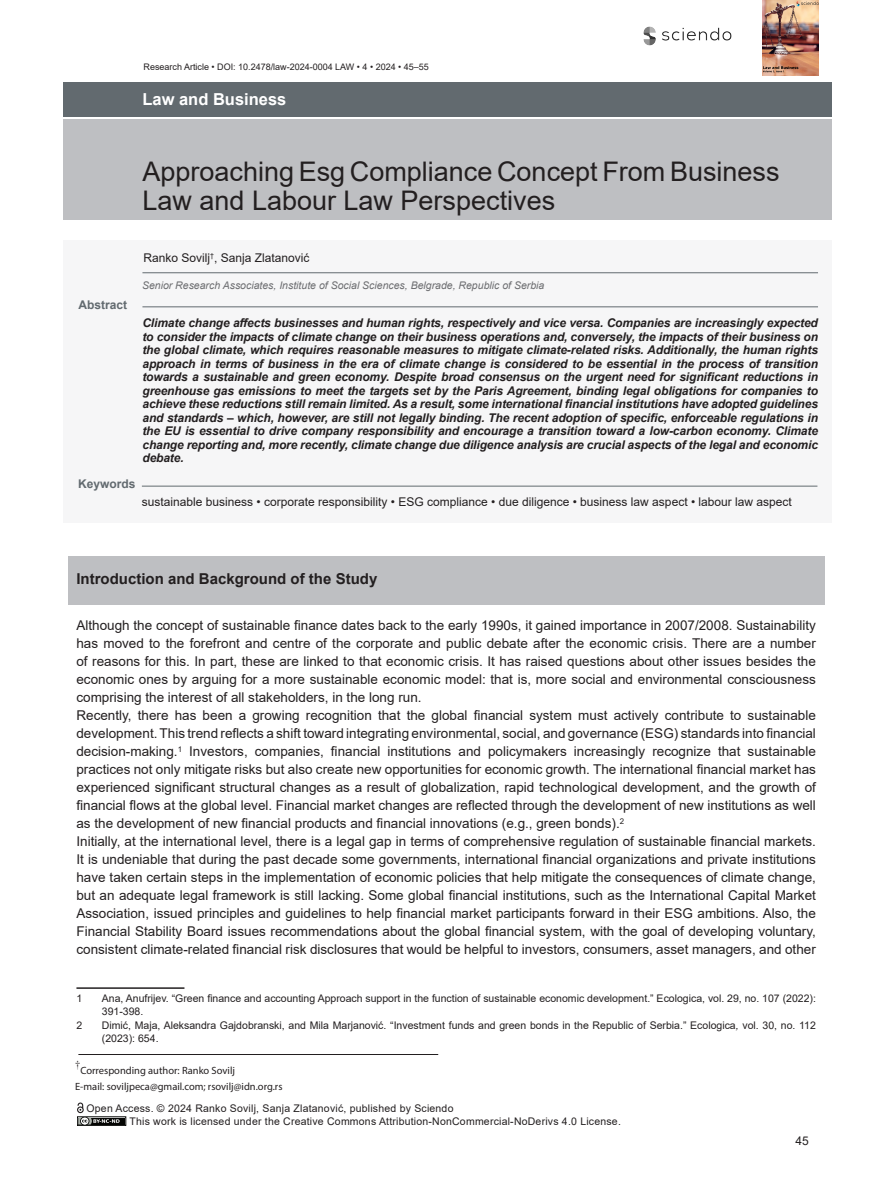
<style>
.page{position:relative;width:893px;height:1191px;background:#fff}
.page>*{position:absolute;margin:0;border:0;box-sizing:border-box;transform-origin:0 0}
.Tytul{font:27px/28.5px "Arial";color:#231f20}
.t1{font:700 16.5px "Arial";color:#fff}
._1__SUBTITLE{font:700 15px "Arial";color:#231f20}
.TEKST{font:13.5px/18px "Arial";color:#231f20;text-align:justify}
.ABSTRACT_TEXT{font:italic 700 12px/13.5px "Arial";letter-spacing:-.01em;color:#231f20;text-align:justify}
.t2{font:12px "Arial";color:#231f20}
.t3{font:700 12px "Arial";color:#626a6f}
.footnote{font:10.5px/13.5px "Arial";color:#231f20}
.copyright_line{font:10.5px "Arial";letter-spacing:.02em;color:#231f20}
.t4{font:10.5px "Myriad Pro";color:#231f20}
.t5{font:italic 10.5px "Arial";color:#6c6d70}
.t6{font:10.5px "Times";color:#231f20}
.t7{font:9px "Arial";color:#231f20}
.s1{font-style:italic}
</style>
<div class="page">
<div style="left:63px;top:120px;width:769px;height:100px;background:#bebfc2"></div>
<div style="left:63px;top:241px;width:769px;height:282px;background:#f6f6f7"></div>
<hr style="left:78px;top:1054px;width:360px;height:1px;background:#231f20">
<div style="left:63px;top:82px;width:769px;height:34px;background:#626a6f"></div>
<img style="left:643px;top:26px;width:89px;height:20px">
<img style="left:762px;top:0;width:56px;height:75px">
<div style="left:68px;top:556px;width:756px;height:48px;background:#bebfc2"></div>
<hr style="left:76px;top:987px;width:108px;height:1px;background:#231f20">
<hr style="left:142px;top:306px;width:676px;height:1px;background:#626a6f">
<hr style="left:142px;top:272px;width:676px;height:1px;background:#626a6f">
<hr style="left:142px;top:486px;width:675px;height:1px;background:#626a6f">
<div style="left:77px;top:1116px;width:49px;height:9px;border:1px solid #040503"></div>
<div style="left:78px;top:1117px;width:47px;height:7px;background:#040503"></div>
<svg style="left:77px;top:1102px;width:43px;height:24px"></svg>
<p class="t7" style="left:144px;top:60px;width:287px">Research Article • DOI: 10.2478/law-2024-0004 LAW • 4 • 2024 • 45–55</p>
<p class="t1" style="left:142px;top:88px;width:145px">Law and Business</p>
<p class="Tytul" style="left:142px;top:157px;width:639px">Approaching Esg Compliance Concept From Business<br>Law and Labour Law Perspectives</p>
<p class="t2" style="left:144px;top:250px;width:167px">Ranko Sovilj<sup>†</sup>, Sanja Zlatanović</p>
<p class="t3" style="left:79px;top:296px;width:50px">Abstract</p>
<p class="t5" style="left:142px;top:278px;width:404px">Senior Research Associates, Institute of Social Sciences, Belgrade, Republic of Serbia</p>
<p class="ABSTRACT_TEXT" style="left:142px;top:317px;width:677px">Climate change affects businesses and human rights, respectively and vice versa. Companies are increasingly expected to consider the impacts of climate change on their business operations and, conversely, the impacts of their business on the global climate, which requires reasonable measures to mitigate climate-related risks. Additionally, the human rights approach in terms of business in the era of climate change is considered to be essential in the process of transition towards a sustainable and green economy. Despite broad consensus on the urgent need for significant reductions in greenhouse gas emissions to meet the targets set by the Paris Agreement, binding legal obligations for companies to achieve these reductions still remain limited. As a result, some international financial institutions have adopted guidelines and standards – which, however, are still not legally binding. The recent adoption of specific, enforceable regulations in the EU is essential to drive company responsibility and encourage a transition toward a low-carbon economy. Climate change reporting and, more recently, climate change due diligence analysis are crucial aspects of the legal and economic debate.</p>
<p class="t3" style="left:78px;top:475px;width:59px">Keywords</p>
<p class="t2" style="left:142px;top:493px;width:652px">sustainable business <span class="s1">•</span> corporate responsibility <span class="s1">•</span> ESG compliance <span class="s1">•</span> due diligence <span class="s1">•</span> business law aspect <span class="s1">•</span> labour law aspect</p>
<p class="_1__SUBTITLE" style="left:76px;top:568px;width:302px">Introduction and Background of the Study</p>
<p class="TEKST" style="left:76px;top:616px;width:741px">Although the concept of sustainable finance dates back to the early 1990s, it gained importance in 2007/2008. Sustainability has moved to the forefront and centre of the corporate and public debate after the economic crisis. There are a number of reasons for this. In part, these are linked to that economic crisis. It has raised questions about other issues besides the economic ones by arguing for a more sustainable economic model: that is, more social and environmental consciousness comprising the interest of all stakeholders, in the long run.</p>
<p class="TEKST" style="left:76px;top:706px;width:741px">Recently, there has been a growing recognition that the global financial system must actively contribute to sustainable development. This trend reflects a shift toward integrating environmental, social, and governance (ESG) standards into financial decision-making.<sup>1</sup> Investors, companies, financial institutions and policymakers increasingly recognize that sustainable practices not only mitigate risks but also create new opportunities for economic growth. The international financial market has experienced significant structural changes as a result of globalization, rapid technological development, and the growth of financial flows at the global level. Financial market changes are reflected through the development of new institutions as well as the development of new financial products and financial innovations (e.g., green bonds).<sup>2</sup></p>
<p class="TEKST" style="left:76px;top:832px;width:741px">Initially, at the international level, there is a legal gap in terms of comprehensive regulation of sustainable financial markets.<br>It is undeniable that during the past decade some governments, international financial organizations and private institutions have taken certain steps in the implementation of economic policies that help mitigate the consequences of climate change, but an adequate legal framework is still lacking. Some global financial institutions, such as the International Capital Market Association, issued principles and guidelines to help financial market participants forward in their ESG ambitions. Also, the Financial Stability Board issues recommendations about the global financial system, with the goal of developing voluntary, consistent climate-related financial risk disclosures that would be helpful to investors, consumers, asset managers, and other</p>
<p class="footnote" style="left:76px;top:991px;width:7px">1</p>
<p class="footnote" style="left:102px;top:991px;width:715px">Ana, Anufrijev. “Green finance and accounting Approach support in the function of sustainable economic development.” Ecologica, vol. 29, no. 107 (2022):<br>391-398.</p>
<p class="footnote" style="left:76px;top:1018px;width:7px">2</p>
<p class="footnote" style="left:102px;top:1018px;width:715px">Dimić, Maja, Aleksandra Gajdobranski, and Mila Marjanović. “Investment funds and green bonds in the Republic of Serbia.” Ecologica<span class="s1">,</span> vol. 30, no. 112 (2023): 654.</p>
<p class="t6" style="left:75px;top:1058px;width:7px">†</p>
<p class="t4" style="left:80px;top:1064px;width:156px">Corresponding author: Ranko Sovilj</p>
<p class="t4" style="left:75px;top:1080px;width:209px">E-mail: soviljpeca@gmail.com; rsovilj@idn.org.rs</p>
<p class="copyright_line" style="left:87px;top:1101px;width:368px">Open Access. © 2024 Ranko Sovilj, Sanja Zlatanović, published by Sciendo</p>
<p class="copyright_line" style="left:129px;top:1114px;width:493px">This work is licensed under the Creative Commons Attribution-NonCommercial-NoDerivs 4.0 License.</p>
<p class="t2" style="left:795px;top:1132px;width:15px">45</p>
</div>
